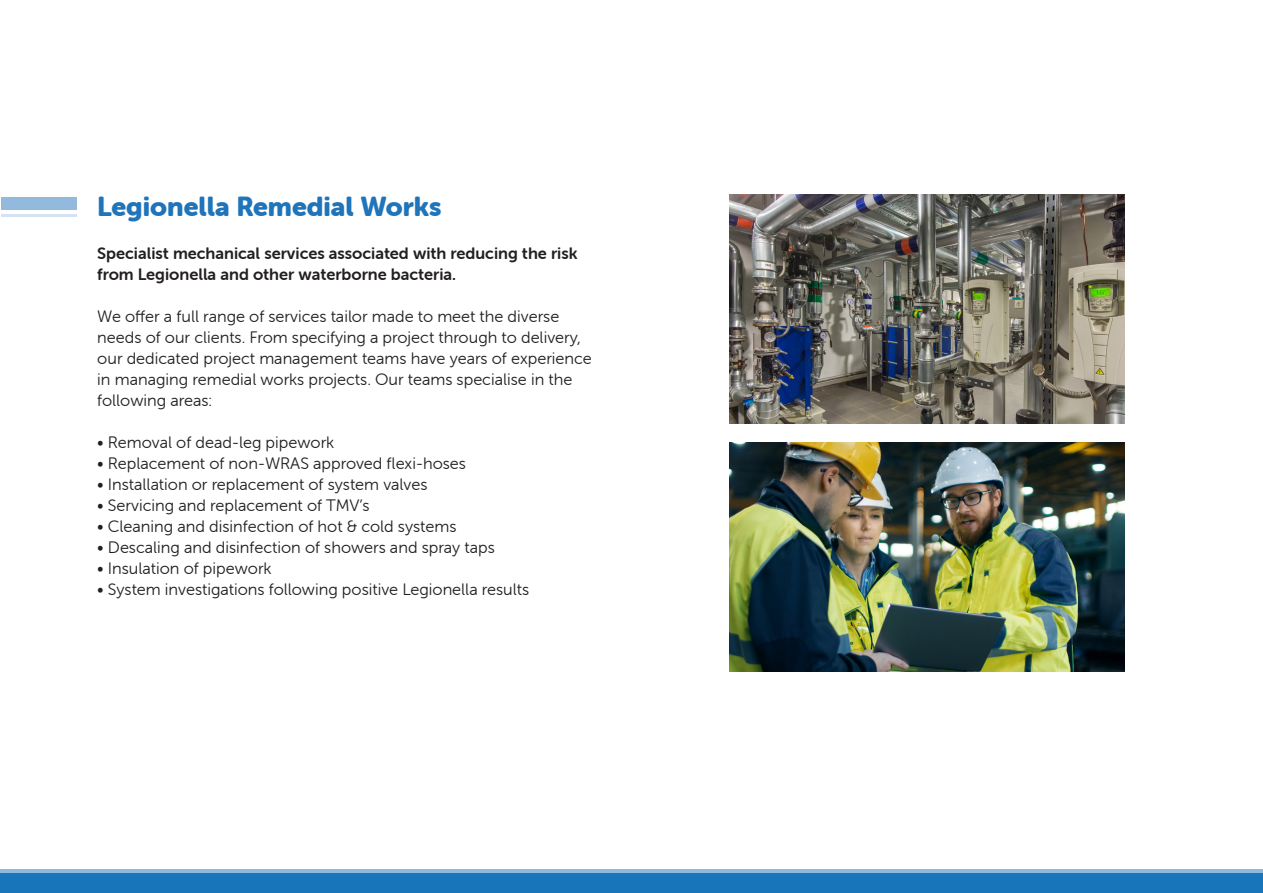
<style>
.page{position:relative;width:1263px;height:893px;background:#fff}
.page>*{position:absolute;margin:0;border:0;box-sizing:border-box;transform-origin:0 0}
.t1{font:27px "Museo Sans Rounded 900";color:#1f74ba}
.t2{font:16.5px/21px "Museo Sans Rounded 300";color:#231f20}
.t3{font:16.5px/21px "Museo Sans Rounded 700";color:#231f20}
</style>
<div class="page">
<div style="left:1px;top:197px;width:76px;height:13px;background:#92badc"></div>
<hr style="left:1px;top:214px;width:76px;height:2px;background:#2675ba">
<div style="left:0;top:873px;width:1263px;height:20px;background:#1975ba"></div>
<hr style="left:0;top:869px;width:1263px;height:4px;background:#8cbadc">
<img style="left:729px;top:194px;width:395px;height:229px">
<img style="left:729px;top:442px;width:395px;height:229px">
<p class="t1" style="left:97px;top:192px;width:346px">Legionella Remedial Works</p>
<p class="t3" style="left:97px;top:243px;width:482px">Specialist mechanical services associated with reducing the risk from Legionella and other waterborne bacteria.</p>
<p class="t2" style="left:97px;top:306px;width:496px">We offer a full range of services tailor made to meet the diverse needs of our clients. From specifying a project through to delivery, our dedicated project management teams have years of experience in managing remedial works projects. Our teams specialise in the following areas:</p>
<p class="t2" style="left:97px;top:432px;width:238px">• Removal of dead-leg pipework</p>
<p class="t2" style="left:97px;top:453px;width:370px">• Replacement of non-WRAS approved flexi-hoses</p>
<p class="t2" style="left:97px;top:474px;width:332px">• Installation or replacement of system valves</p>
<p class="t2" style="left:97px;top:495px;width:274px">• Servicing and replacement of TMV’s</p>
<p class="t2" style="left:97px;top:516px;width:361px">• Cleaning and disinfection of hot &amp; cold systems</p>
<p class="t2" style="left:97px;top:537px;width:399px">• Descaling and disinfection of showers and spray taps</p>
<p class="t2" style="left:97px;top:558px;width:176px">• Insulation of pipework</p>
<p class="t2" style="left:97px;top:579px;width:433px">• System investigations following positive Legionella results</p>
</div>
